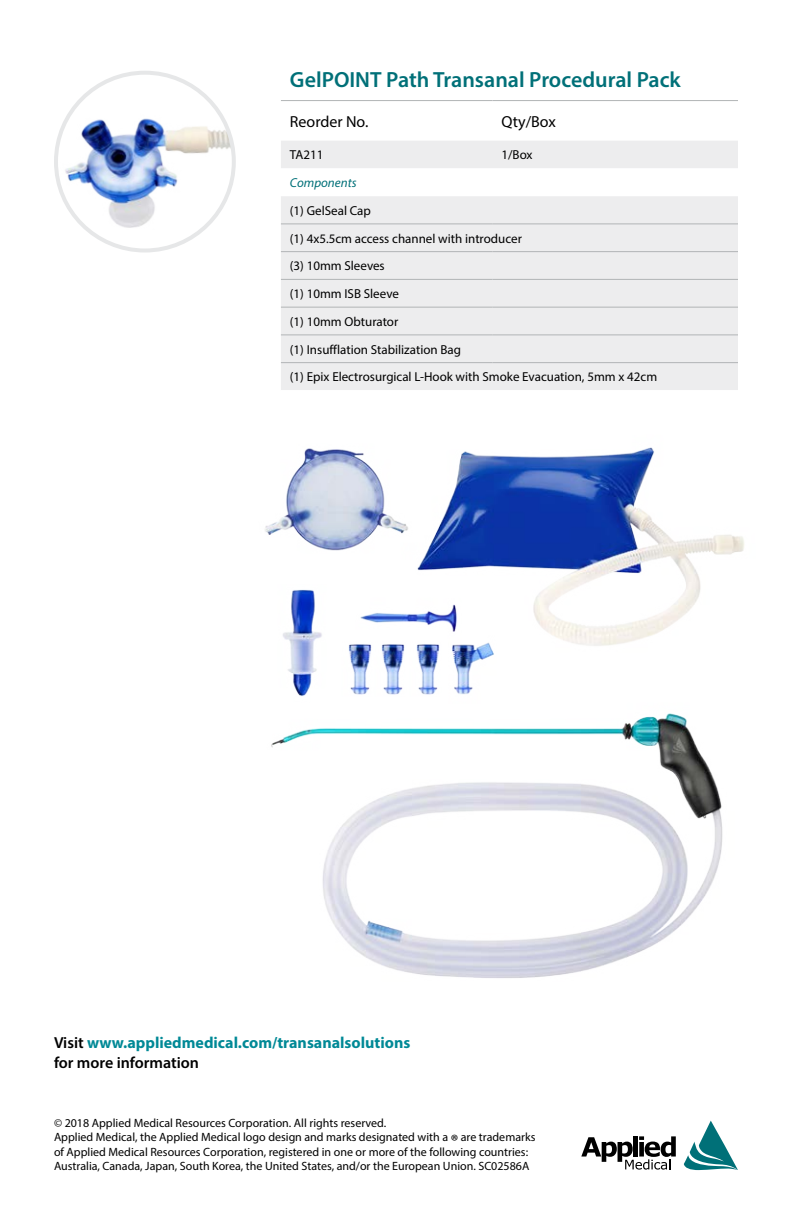
<style>
.page{position:relative;width:792px;height:1224px;background:#fff}
.page>*{position:absolute;margin:0;border:0;box-sizing:border-box;transform-origin:0 0}
.Table_Title_11pt_Tea{font:600 22px "Myriad Pro";color:#007078}
._8pt_Semibold{font:700 16px/20px "Myriad Pro";color:#008996}
.Table_Description_8p{font:16px "Myriad Pro";color:#000}
.Line_item_-_No_2nd_L{font:13px "Myriad Pro";color:#000}
.Column_Header_6_5pt{font:italic 13px "Myriad Pro";color:#007078}
.Copyright_Statement{font:12px/14.4px "Myriad Pro";color:#000}
.s1{font-weight:600;color:#000}
.s2{font-size:18px}
</style>
<div class="page">
<svg style="left:581px;top:1136px;width:95px;height:34px"></svg>
<svg style="left:684px;top:1121px;width:54px;height:49px"></svg>
<img style="left:420px;top:447px;width:324px;height:196px">
<img style="left:271px;top:643px;width:452px;height:335px">
<div style="left:281px;top:141px;width:457px;height:249px;background:#ededee"></div>
<svg style="left:281px;top:168px;width:457px;height:28px"></svg>
<hr style="left:281px;top:100px;width:211px;height:1px;background:#b1b4b6">
<hr style="left:492px;top:100px;width:246px;height:1px;background:#b1b4b6">
<hr style="left:281px;top:224px;width:211px;height:1px;background:#b1b4b6">
<hr style="left:492px;top:224px;width:246px;height:1px;background:#b1b4b6">
<hr style="left:281px;top:251px;width:211px;height:1px;background:#b1b4b6">
<hr style="left:492px;top:251px;width:246px;height:1px;background:#b1b4b6">
<hr style="left:281px;top:279px;width:211px;height:1px;background:#b1b4b6">
<hr style="left:492px;top:279px;width:246px;height:1px;background:#b1b4b6">
<hr style="left:281px;top:307px;width:211px;height:1px;background:#b1b4b6">
<hr style="left:492px;top:307px;width:246px;height:1px;background:#b1b4b6">
<hr style="left:281px;top:335px;width:211px;height:1px;background:#b1b4b6">
<hr style="left:492px;top:335px;width:246px;height:1px;background:#b1b4b6">
<hr style="left:281px;top:362px;width:211px;height:1px;background:#b1b4b6">
<hr style="left:492px;top:362px;width:246px;height:1px;background:#b1b4b6">
<img style="left:265px;top:448px;width:155px;height:122px">
<img style="left:271px;top:589px;width:69px;height:114px">
<img style="left:449px;top:628px;width:49px;height:75px">
<img style="left:377px;top:652px;width:69px;height:44px">
<img style="left:341px;top:643px;width:36px;height:53px">
<img style="left:356px;top:583px;width:106px;height:69px">
<img style="left:56px;top:75px;width:175px;height:173px">
<div style="left:54px;top:71px;width:182px;height:182px;border:4px solid #e6e7e8;border-radius:50%"></div>
<p class="Table_Title_11pt_Tea" style="left:290px;top:65px;width:392px">GelPOINT Path Transanal Procedural Pack</p>
<p class="Table_Description_8p" style="left:290px;top:111px;width:80px">Reorder No.</p>
<p class="Table_Description_8p" style="left:501px;top:111px;width:56px">Qty/Box</p>
<p class="Line_item_-_No_2nd_L" style="left:290px;top:147px;width:35px">TA211</p>
<p class="Line_item_-_No_2nd_L" style="left:501px;top:147px;width:33px">1/Box</p>
<p class="Column_Header_6_5pt" style="left:290px;top:175px;width:68px">Components</p>
<p class="Line_item_-_No_2nd_L" style="left:290px;top:203px;width:83px">(1) GelSeal Cap</p>
<p class="Line_item_-_No_2nd_L" style="left:290px;top:230px;width:233px">(1) 4x5.5cm access channel with introducer</p>
<p class="Line_item_-_No_2nd_L" style="left:290px;top:258px;width:96px">(3) 10mm Sleeves</p>
<p class="Line_item_-_No_2nd_L" style="left:290px;top:286px;width:111px">(1) 10mm ISB Sleeve</p>
<p class="Line_item_-_No_2nd_L" style="left:290px;top:314px;width:110px">(1) 10mm Obturator</p>
<p class="Line_item_-_No_2nd_L" style="left:290px;top:341px;width:173px">(1) Insufflation Stabilization Bag</p>
<p class="Line_item_-_No_2nd_L" style="left:290px;top:369px;width:369px">(1) Epix Electrosurgical L-Hook with Smoke Evacuation, 5mm x 42cm</p>
<p class="_8pt_Semibold" style="left:54px;top:1032px;width:358px"><span class="s1">Visit</span> www.appliedmedical.com/transanalsolutions <span class="s1">for more information</span></p>
<p class="Copyright_Statement" style="left:54px;top:1115px;width:334px">© 2018 Applied Medical Resources Corporation. All rights reserved.</p>
<p class="Copyright_Statement" style="left:54px;top:1130px;width:483px">Applied Medical, the Applied Medical logo design and marks designated with a <span class="s2">®</span> are trademarks of Applied Medical Resources Corporation, registered in one or more of the following countries:<br>Australia, Canada, Japan, South Korea, the United States, and/or the European Union. SC02586A</p>
</div>
